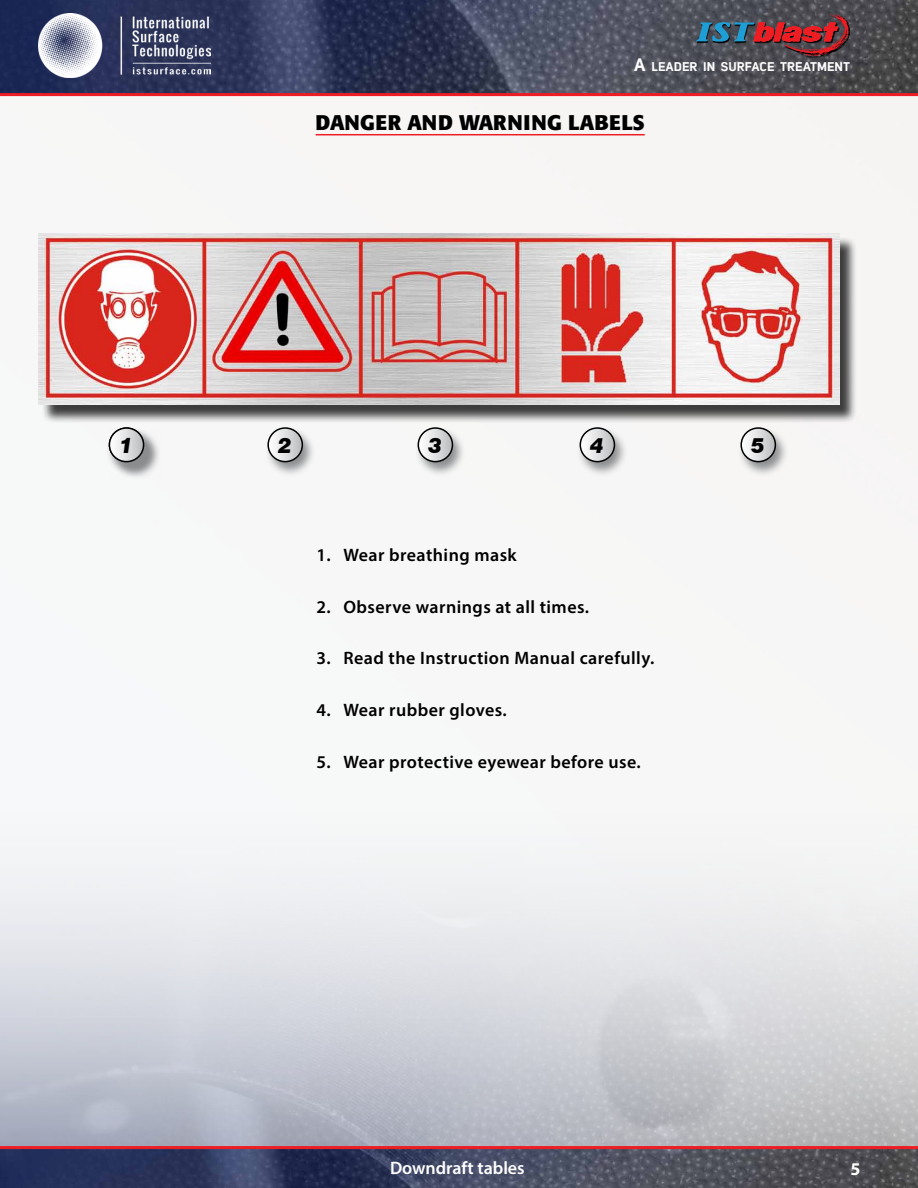
<style>
.page{position:relative;width:918px;height:1188px;background:#fff}
.page>*{position:absolute;margin:0;border:0;box-sizing:border-box;transform-origin:0 0}
.t1{font:700 21px "Formata";letter-spacing:.02em;color:#000}
.t2{font:italic 900 21px "Swiss 721 BT";color:#000}
.t3{font:600 18px "Myriad Pro";letter-spacing:.025em;color:#000}
.t4{font:600 18px "Myriad Pro";letter-spacing:-.005em;color:#fff}
.t5{font:700 18px "Myriad Pro";color:#fff}
.t6{font:12.6px "Lintel Regular 6";color:#fff;scale:1.05 1}
.s1{font-size:18px}
</style>
<div class="page">
<img style="left:0;top:0;width:918px;height:93px">
<img style="left:39px;top:14px;width:171px;height:63px">
<div style="left:697px;top:15px;width:153px;height:42px;background:#000;opacity:.97"></div>
<svg style="left:696px;top:14px;width:153px;height:42px;background:#65444e"></svg>
<hr style="left:0;top:93px;width:918px;height:3px;background:#ed1d24">
<img style="left:0;top:1149px;width:918px;height:39px">
<hr style="left:0;top:1146px;width:918px;height:3px;background:#ed1d24">
<hr style="left:316px;top:134px;width:329px;height:1px;background:#ed1d24">
<div style="left:41px;top:236px;width:817px;height:188px;background:#000;opacity:.75"></div>
<img style="left:38px;top:234px;width:801px;height:171px">
<div style="left:111px;top:429px;width:51px;height:51px;background:#f6f6f7"></div>
<div style="left:265px;top:426px;width:51px;height:51px;background:#8a8c8e;opacity:.97"></div>
<svg style="left:268px;top:428px;width:34px;height:34px"></svg>
<div style="left:267px;top:427px;width:36px;height:35px;border:2px solid #000;border-radius:50%"></div>
<div style="left:415px;top:426px;width:51px;height:51px;background:#8a8c8e;opacity:.97"></div>
<svg style="left:418px;top:428px;width:34px;height:34px"></svg>
<div style="left:418px;top:427px;width:35px;height:35px;border:2px solid #000;border-radius:50%"></div>
<div style="left:577px;top:426px;width:51px;height:51px;background:#8a8c8e;opacity:.97"></div>
<svg style="left:580px;top:428px;width:34px;height:34px"></svg>
<div style="left:580px;top:427px;width:35px;height:35px;border:2px solid #000;border-radius:50%"></div>
<div style="left:738px;top:426px;width:51px;height:51px;background:#8a8c8e;opacity:.97"></div>
<svg style="left:741px;top:428px;width:34px;height:34px"></svg>
<div style="left:740px;top:427px;width:36px;height:35px;border:2px solid #000;border-radius:50%"></div>
<div style="left:106px;top:426px;width:51px;height:51px;background:#8a8c8e;opacity:.97"></div>
<svg style="left:109px;top:428px;width:35px;height:34px"></svg>
<div style="left:109px;top:427px;width:35px;height:35px;border:2px solid #000;border-radius:50%"></div>
<p class="t6" style="left:634px;top:58px;width:207px"><span class="s1">A</span> LEADER IN SURFACE TREATMENT</p>
<p class="t1" style="left:316px;top:110px;width:331px">DANGER AND WARNING LABELS</p>
<p class="t2" style="left:119px;top:433px;width:15px">1</p>
<p class="t2" style="left:278px;top:433px;width:15px">2</p>
<p class="t2" style="left:428px;top:433px;width:15px">3</p>
<p class="t2" style="left:590px;top:433px;width:15px">4</p>
<p class="t2" style="left:751px;top:433px;width:15px">5</p>
<p class="t3" style="left:316px;top:543px;width:202px">1. Wear breathing mask</p>
<p class="t3" style="left:316px;top:595px;width:274px">2. Observe warnings at all times.</p>
<p class="t3" style="left:316px;top:647px;width:339px">3. Read the Instruction Manual carefully.</p>
<p class="t3" style="left:316px;top:699px;width:192px">4. Wear rubber gloves.</p>
<p class="t3" style="left:316px;top:750px;width:326px">5. Wear protective eyewear before use.</p>
<p class="t4" style="left:390px;top:1156px;width:136px">Downdraft tables</p>
<p class="t5" style="left:850px;top:1157px;width:11px">5</p>
</div>
